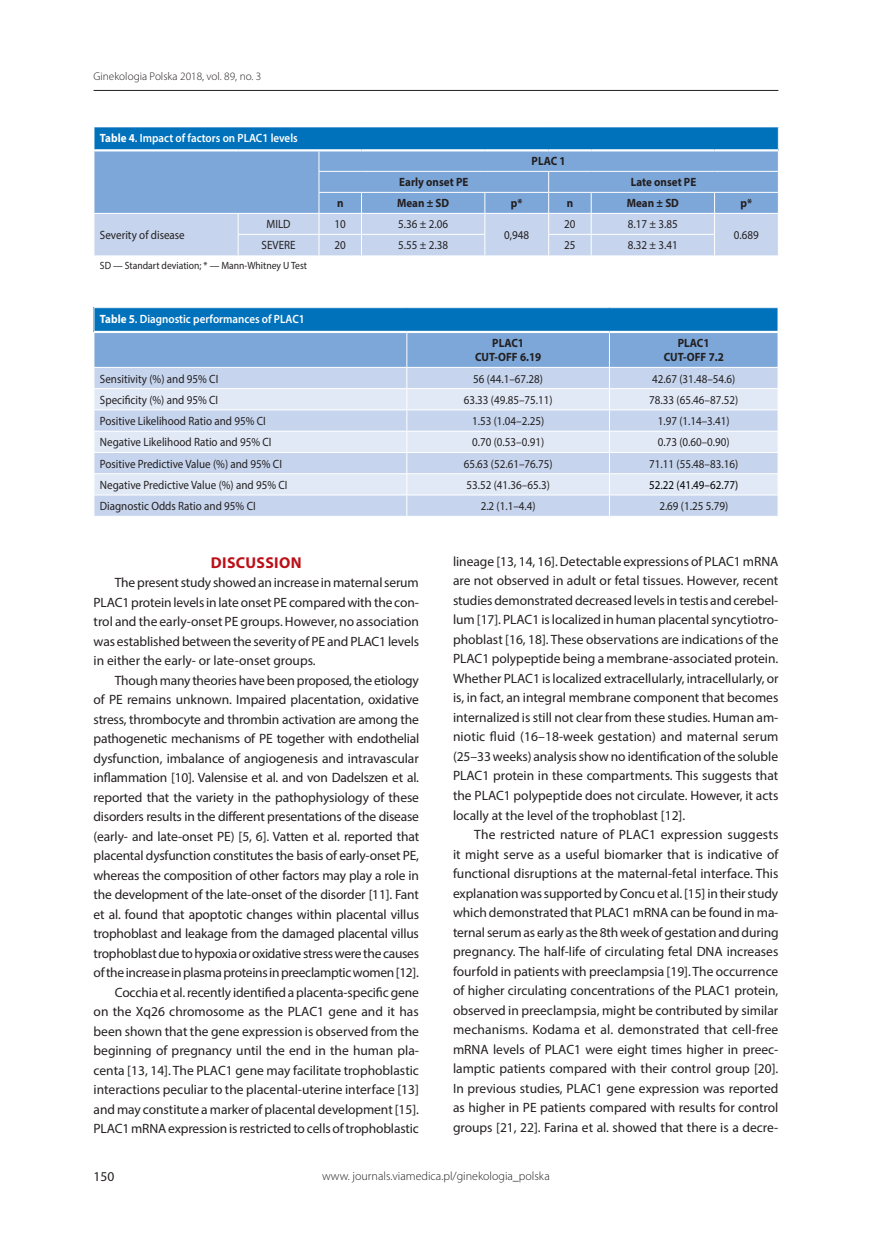
<style>
.page{position:relative;width:872px;height:1234px;background:#fff}
.page>*{position:absolute;margin:0;border:0;box-sizing:border-box;transform-origin:0 0}
._05_-_Srodtytul_1{font:700 15.75px "Myriad Pro";letter-spacing:.02em;color:#bb1018}
._08_-_Tekst{font:13.5px/19.5px "Myriad Pro";letter-spacing:-.01em;color:#231f20;text-align:justify}
._24_-_Tabela_-_tekst{font:12px "Myriad Pro";color:#231f20;scale:.92 1}
._23_-_Tabela_-_nagłó{font:700 12px "Myriad Pro";color:#231f20;scale:.92 1}
._22_-_Tabela_-_tytuł{font:600 12px "Myriad Pro";color:#fff;scale:.92 1}
.t1{font:300 12px "Myriad Pro";color:#231f20}
._24_-_Tabela_-_tekst-2{font:12px "Myriad Pro";color:#000;scale:.92 1}
.t2{font:300 11.25px "Myriad Pro";color:#231f20}
._25_-_Tabela_-_przyp{font:10.5px "Myriad Pro";color:#231f20;scale:.92 1}
.s1{font-weight:700}
</style>
<div class="page">
<hr style="left:94px;top:90px;width:684px;height:1px;background:#231f20">
<svg style="left:94px;top:308px;width:684px;height:208px;background:#aecae7"></svg>
<hr style="left:94px;top:494px;width:313px;height:1px;background:#fff">
<hr style="left:407px;top:494px;width:202px;height:1px;background:#fff">
<hr style="left:609px;top:494px;width:169px;height:1px;background:#fff">
<svg style="left:94px;top:127px;width:685px;height:128px;background:#84b0db"></svg>
<hr style="left:94px;top:213px;width:144px;height:1px;background:#fff">
<hr style="left:238px;top:213px;width:81px;height:1px;background:#fff">
<p class="t2" style="left:94px;top:71px;width:169px">Ginekologia Polska 2018, vol. 89, no. 3</p>
<p class="_22_-_Tabela_-_tytuł" style="left:100px;top:130px;width:216px"><span class="s1">Table 4</span>. Impact of factors on PLAC1 levels</p>
<p class="_23_-_Tabela_-_nagłó" style="left:531px;top:153px;width:38px">PLAC 1</p>
<p class="_23_-_Tabela_-_nagłó" style="left:399px;top:174px;width:76px">Early onset PE</p>
<p class="_23_-_Tabela_-_nagłó" style="left:630px;top:174px;width:73px">Late onset PE</p>
<p class="_23_-_Tabela_-_nagłó" style="left:337px;top:195px;width:9px">n</p>
<p class="_23_-_Tabela_-_nagłó" style="left:397px;top:195px;width:58px">Mean ± SD</p>
<p class="_23_-_Tabela_-_nagłó" style="left:511px;top:195px;width:14px">p*</p>
<p class="_23_-_Tabela_-_nagłó" style="left:566px;top:195px;width:9px">n</p>
<p class="_23_-_Tabela_-_nagłó" style="left:627px;top:195px;width:58px">Mean ± SD</p>
<p class="_23_-_Tabela_-_nagłó" style="left:740px;top:195px;width:14px">p*</p>
<p class="_24_-_Tabela_-_tekst" style="left:266px;top:217px;width:28px">MILD</p>
<p class="_24_-_Tabela_-_tekst" style="left:334px;top:217px;width:14px">10</p>
<p class="_24_-_Tabela_-_tekst" style="left:398px;top:217px;width:56px">5.36 ± 2.06</p>
<p class="_24_-_Tabela_-_tekst" style="left:564px;top:217px;width:14px">20</p>
<p class="_24_-_Tabela_-_tekst" style="left:628px;top:217px;width:56px">8.17 ± 3.85</p>
<p class="_24_-_Tabela_-_tekst" style="left:100px;top:227px;width:94px">Severity of disease</p>
<p class="_24_-_Tabela_-_tekst" style="left:504px;top:227px;width:29px">0,948</p>
<p class="_24_-_Tabela_-_tekst" style="left:261px;top:238px;width:38px">SEVERE</p>
<p class="_24_-_Tabela_-_tekst" style="left:334px;top:238px;width:14px">20</p>
<p class="_24_-_Tabela_-_tekst" style="left:398px;top:238px;width:56px">5.55 ± 2.38</p>
<p class="_24_-_Tabela_-_tekst" style="left:564px;top:238px;width:14px">25</p>
<p class="_24_-_Tabela_-_tekst" style="left:628px;top:238px;width:56px">8.32 ± 3.41</p>
<p class="_25_-_Tabela_-_przyp" style="left:100px;top:259px;width:227px">SD — Standart deviation; * — Mann-Whitney U Test</p>
<p class="_24_-_Tabela_-_tekst" style="left:734px;top:227px;width:29px">0.689</p>
<p class="_22_-_Tabela_-_tytuł" style="left:100px;top:311px;width:224px"><span class="s1">Table 5</span>. Diagnostic performances of PLAC1</p>
<p class="_23_-_Tabela_-_nagłó" style="left:492px;top:335px;width:36px">PLAC1</p>
<p class="_23_-_Tabela_-_nagłó" style="left:475px;top:349px;width:73px">CUT-OFF 6.19</p>
<p class="_23_-_Tabela_-_nagłó" style="left:678px;top:335px;width:36px">PLAC1</p>
<p class="_23_-_Tabela_-_nagłó" style="left:663px;top:349px;width:67px">CUT-OFF 7.2</p>
<p class="_24_-_Tabela_-_tekst" style="left:100px;top:371px;width:130px">Sensitivity (%) and 95% CI</p>
<p class="_24_-_Tabela_-_tekst" style="left:473px;top:371px;width:77px">56 (44.1–67.28)</p>
<p class="_24_-_Tabela_-_tekst" style="left:652px;top:371px;width:92px">42.67 (31.48–54.6)</p>
<p class="_24_-_Tabela_-_tekst" style="left:100px;top:392px;width:130px">Specificity (%) and 95% CI</p>
<p class="_24_-_Tabela_-_tekst" style="left:463px;top:392px;width:98px">63.33 (49.85–75.11)</p>
<p class="_24_-_Tabela_-_tekst" style="left:649px;top:392px;width:98px">78.33 (65.46–87.52)</p>
<p class="_24_-_Tabela_-_tekst" style="left:100px;top:413px;width:182px">Positive Likelihood Ratio and 95% CI</p>
<p class="_24_-_Tabela_-_tekst" style="left:472px;top:413px;width:80px">1.53 (1.04–2.25)</p>
<p class="_24_-_Tabela_-_tekst" style="left:657px;top:413px;width:80px">1.97 (1.14–3.41)</p>
<p class="_24_-_Tabela_-_tekst" style="left:100px;top:435px;width:188px">Negative Likelihood Ratio and 95% CI</p>
<p class="_24_-_Tabela_-_tekst" style="left:472px;top:435px;width:80px">0.70 (0.53–0.91)</p>
<p class="_24_-_Tabela_-_tekst" style="left:657px;top:435px;width:80px">0.73 (0.60–0.90)</p>
<p class="_24_-_Tabela_-_tekst" style="left:100px;top:456px;width:199px">Positive Predictive Value (%) and 95% CI</p>
<p class="_24_-_Tabela_-_tekst" style="left:463px;top:456px;width:98px">65.63 (52.61–76.75)</p>
<p class="_24_-_Tabela_-_tekst" style="left:649px;top:456px;width:98px">71.11 (55.48–83.16)</p>
<p class="_24_-_Tabela_-_tekst" style="left:100px;top:477px;width:205px">Negative Predictive Value (%) and 95% CI</p>
<p class="_24_-_Tabela_-_tekst" style="left:466px;top:477px;width:92px">53.52 (41.36–65.3)</p>
<p class="_24_-_Tabela_-_tekst-2" style="left:649px;top:477px;width:98px">52.22 (41.49–62.77)</p>
<p class="_24_-_Tabela_-_tekst" style="left:100px;top:498px;width:171px">Diagnostic Odds Ratio and 95% CI</p>
<p class="_24_-_Tabela_-_tekst" style="left:480px;top:498px;width:61px">2.2 (1.1–4.4)</p>
<p class="_24_-_Tabela_-_tekst" style="left:659px;top:498px;width:76px">2.69 (1.25 5.79)</p>
<p class="_05_-_Srodtytul_1" style="left:211px;top:552px;width:92px">DISCUSSION</p>
<p class="_08_-_Tekst" style="left:94px;top:572px;width:327px;text-indent:21px">The present study showed an increase in maternal serum PLAC1 protein levels in late onset PE compared with the con&shy;trol and the early-onset PE groups. However, no association was established between the severity of PE and PLAC1 levels in either the early- or late-onset groups.</p>
<p class="_08_-_Tekst" style="left:94px;top:670px;width:327px;text-indent:21px">Though many theories have been proposed, the etiology of PE remains unknown. Impaired placentation, oxidative stress, thrombocyte and thrombin activation are among the pathogenetic mechanisms of PE together with endothelial dysfunction, imbalance of angiogenesis and intravascular inflammation [10]. Valensise et al. and von Dadelszen et al. reported that the variety in the pathophysiology of these disorders results in the different presentations of the disease (early- and late-onset PE) [5, 6]. Vatten et al. reported that placental dysfunction constitutes the basis of early-onset PE, whereas the composition of other factors may play a role in the development of the late-onset of the disorder [11]. Fant et al. found that apoptotic changes within placental villus trophoblast and leakage from the damaged placental villus trophoblast due to hypoxia or oxidative stress were the causes of the increase in plasma proteins in preeclamptic women [12].</p>
<p class="_08_-_Tekst" style="left:94px;top:982px;width:327px;text-indent:21px">Cocchia et al. recently identified a placenta-specific gene on the Xq26 chromosome as the PLAC1 gene and it has been shown that the gene expression is observed from the beginning of pregnancy until the end in the human pla&shy;centa [13, 14]. The PLAC1 gene may facilitate trophoblastic interactions peculiar to the placental-uterine interface [13] and may constitute a marker of placental development [15].<br>PLAC1 mRNA expression is restricted to cells of trophoblastic</p>
<p class="_08_-_Tekst" style="left:453px;top:551px;width:327px">lineage [13, 14, 16]. Detectable expressions of PLAC1 mRNA are not observed in adult or fetal tissues. However, recent studies demonstrated decreased levels in testis and cerebel&shy;lum [17]. PLAC1 is localized in human placental syncytiotro&shy;phoblast [16, 18]. These observations are indications of the PLAC1 polypeptide being a membrane-associated protein.<br>Whether PLAC1 is localized extracellularly, intracellularly, or is, in fact, an integral membrane component that becomes internalized is still not clear from these studies. Human am&shy;niotic fluid (16–18-week gestation) and maternal serum (25–33 weeks) analysis show no identification of the soluble PLAC1 protein in these compartments. This suggests that the PLAC1 polypeptide does not circulate. However, it acts locally at the level of the trophoblast [12].</p>
<p class="_08_-_Tekst" style="left:453px;top:824px;width:327px;text-indent:21px">The restricted nature of PLAC1 expression suggests it might serve as a useful biomarker that is indicative of functional disruptions at the maternal-fetal interface. This explanation was supported by Concu et al. [15] in their study which demonstrated that PLAC1 mRNA can be found in ma&shy;ternal serum as early as the 8th week of gestation and during pregnancy. The half-life of circulating fetal DNA increases fourfold in patients with preeclampsia [19]. The occurrence of higher circulating concentrations of the PLAC1 protein, observed in preeclampsia, might be contributed by similar mechanisms. Kodama et al. demonstrated that cell-free mRNA levels of PLAC1 were eight times higher in preec&shy;lamptic patients compared with their control group [20].<br>In previous studies, PLAC1 gene expression was reported as higher in PE patients compared with results for control groups [21, 22]. Farina et al. showed that there is a decre-</p>
<p class="_08_-_Tekst" style="left:94px;top:1166px;width:22px">150</p>
<p class="t1" style="left:322px;top:1169px;width:229px">www. journals.viamedica.pl/ginekologia_polska</p>
</div>
